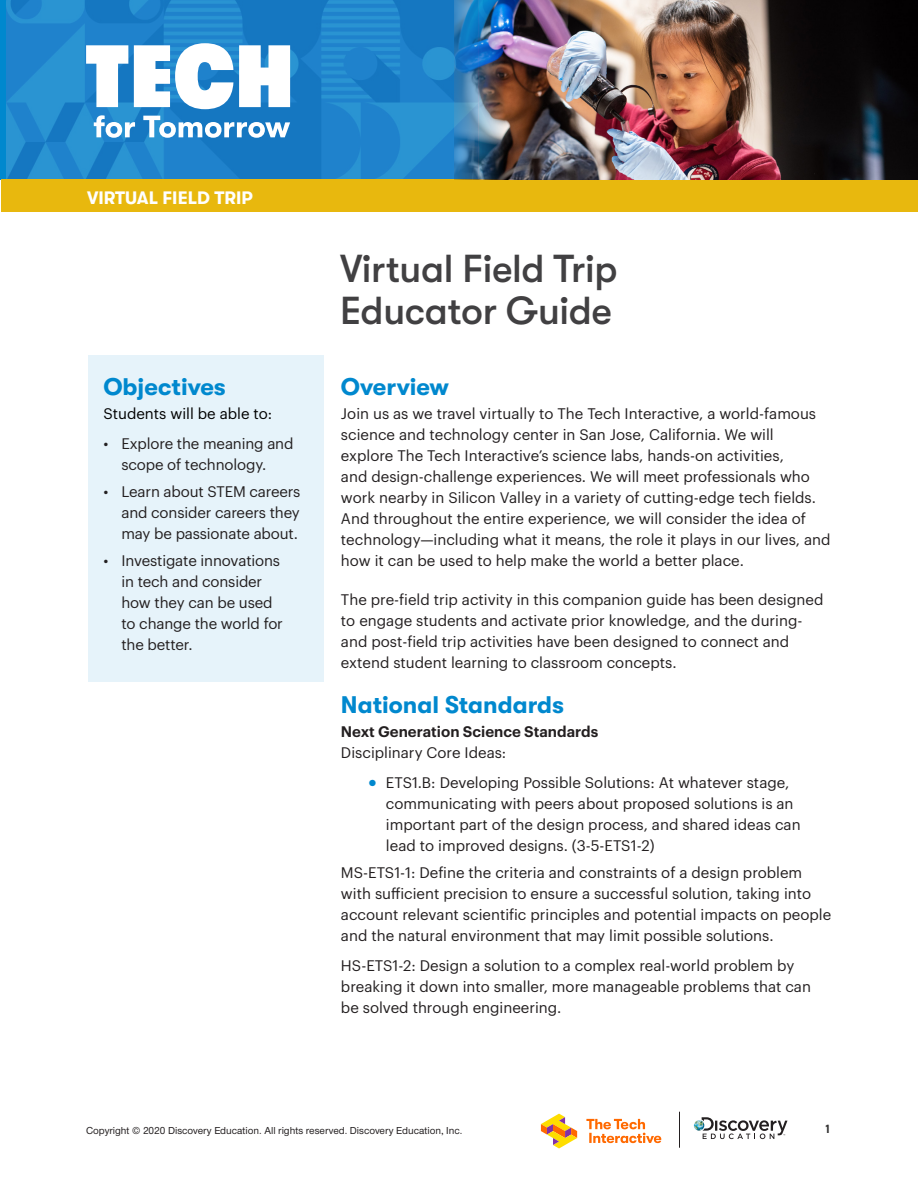
<style>
.page{position:relative;width:918px;height:1188px;background:#fff}
.page>*{position:absolute;margin:0;border:0;box-sizing:border-box;transform-origin:0 0}
.t1{font:500 39px/42px "GT Walsheim";letter-spacing:-.01em;color:#414042}
.Subhead_1{font:700 24px "GT Walsheim";color:#0088ce}
.t2{font:700 18px "GT Walsheim";color:#fff}
.Body{font:15px/21px "Graphik LC";color:#231f20}
.Body_last_line_0p6{font:15px/21px "Graphik LC";color:#231f20}
.Body_last_line_0p6-2{font:600 15px/21px "Graphik LC";color:#231f20}
.Body_last_line_0p6-3{font:15px "Graphik LC";color:#000}
.t3{font:700 12px "DIN2014";color:#343333}
.t4{font:10.5px "UHC Sans";color:#231f20}
.s1{font-weight:400}
.s2{font-family:"Helvetica Neue";font-weight:300;color:#0088ce}
</style>
<div class="page">
<img style="left:7px;top:0;width:448px;height:179px">
<svg style="left:694px;top:1117px;width:94px;height:22px"></svg>
<hr style="left:679px;top:1112px;width:1px;height:36px;background:#231f20">
<svg style="left:541px;top:1114px;width:36px;height:34px"></svg>
<svg style="left:586px;top:1119px;width:75px;height:24px"></svg>
<div style="left:1px;top:179px;width:916px;height:33px;background:#e8b80e"></div>
<svg style="left:86px;top:45px;width:42px;height:62px"></svg>
<svg style="left:134px;top:43px;width:99px;height:66px"></svg>
<svg style="left:239px;top:45px;width:51px;height:62px"></svg>
<svg style="left:94px;top:115px;width:41px;height:23px"></svg>
<svg style="left:143px;top:116px;width:147px;height:22px"></svg>
<img style="left:455px;top:0;width:463px;height:179px">
<div style="left:88px;top:355px;width:236px;height:327px;background:#e6f3fa"></div>
<p class="t2" style="left:87px;top:187px;width:167px">VIRTUAL FIELD TRIP</p>
<p class="Subhead_1" style="left:103px;top:373px;width:124px">Objectives</p>
<p class="Body_last_line_0p6-3" style="left:103px;top:402px;width:170px">Students will be able to:</p>
<p class="Body" style="left:121px;top:432px;width:174px;text-indent:-18px">• Explore the meaning and scope of technology.</p>
<p class="Body" style="left:121px;top:480px;width:181px;text-align:justify;text-indent:-18px">• Learn about STEM careers and consider careers they may be passionate about.</p>
<p class="Body" style="left:121px;top:549px;width:163px;text-indent:-18px">• Investigate innovations in tech and consider how they can be used to change the world for the better.</p>
<p class="t1" style="left:340px;top:247px;width:279px">Virtual Field Trip<br>Educator Guide</p>
<p class="Subhead_1" style="left:341px;top:373px;width:110px">Overview</p>
<p class="Body" style="left:341px;top:402px;width:491px">Join us as we travel virtually to The Tech Interactive, a world-famous science and technology center in San Jose, California. We will<br>explore The Tech Interactive’s science labs, hands-on activities,<br>and design-challenge experiences. We will meet professionals who work nearby in Silicon Valley in a variety of cutting-edge tech fields.<br>And throughout the entire experience, we will consider the idea of technology—including what it means, the role it plays in our lives, and how it can be used to help make the world a better place.</p>
<p class="Body" style="left:341px;top:588px;width:484px">The pre-field trip activity in this companion guide has been designed to engage students and activate prior knowledge, and the during&shy;and post-field trip activities have been designed to connect and extend student learning to classroom concepts.</p>
<p class="Subhead_1" style="left:341px;top:691px;width:225px">National Standards</p>
<p class="Body_last_line_0p6-2" style="left:341px;top:720px;width:259px">Next Generation Science Standards<br><span class="s1">Disciplinary Core Ideas:</span></p>
<p class="Body" style="left:386px;top:771px;width:416px;text-indent:-18px"><span class="s2">●</span> ETS1.B: Developing Possible Solutions: At whatever stage, communicating with peers about proposed solutions is an important part of the design process, and shared ideas can lead to improved designs. (3-5-ETS1-2)</p>
<p class="Body_last_line_0p6" style="left:341px;top:861px;width:492px">MS-ETS1-1: Define the criteria and constraints of a design problem with sufficient precision to ensure a successful solution, taking into account relevant scientific principles and potential impacts on people and the natural environment that may limit possible solutions.</p>
<p class="Body" style="left:341px;top:954px;width:472px">HS-ETS1-2: Design a solution to a complex real-world problem by breaking it down into smaller, more manageable problems that can be solved through engineering.</p>
<p class="t4" style="left:86px;top:1123px;width:378px">Copyright © 2020 Discovery Education. All rights reserved. Discovery Education, Inc.</p>
<p class="t3" style="left:825px;top:1121px;width:8px">1</p>
</div>
